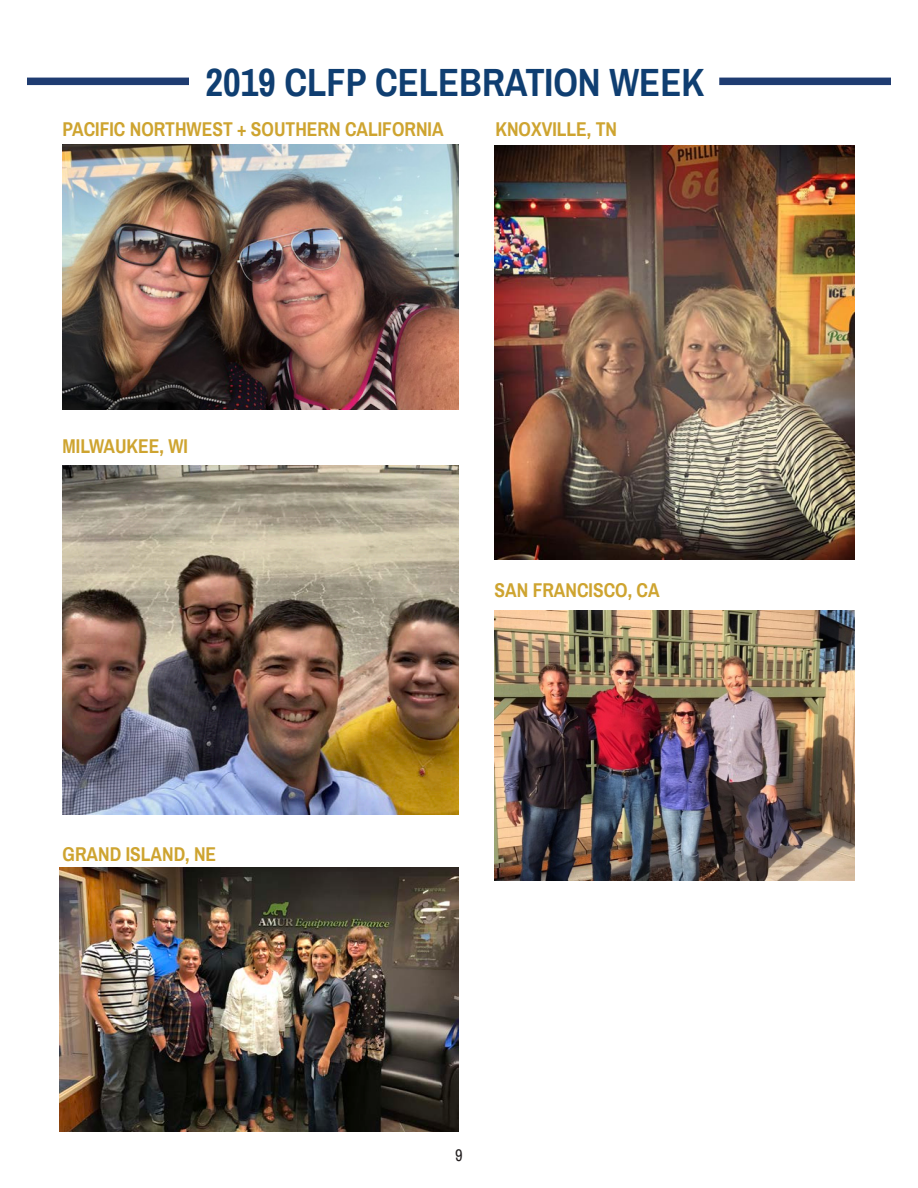
<style>
.page{position:relative;width:918px;height:1188px;background:#fff}
.page>*{position:absolute;margin:0;border:0;box-sizing:border-box;transform-origin:0 0}
.t1{font:700 38.55px "Archivo Narrow";color:#0f3e71}
.t2{font:700 19.5px "Archivo Narrow";color:#cea430}
.t3{font:16.5px "Archivo Narrow";color:#231f20}
</style>
<div class="page">
<img style="left:494px;top:611px;width:361px;height:270px">
<img style="left:494px;top:146px;width:361px;height:413px">
<img style="left:63px;top:145px;width:396px;height:264px">
<img style="left:63px;top:465px;width:396px;height:350px">
<img style="left:59px;top:868px;width:400px;height:264px">
<div style="left:719px;top:78px;width:172px;height:7px;background:#1f3c71"></div>
<div style="left:27px;top:78px;width:162px;height:7px;background:#1f3c71"></div>
<p class="t1" style="left:206px;top:56px;width:500px">2019 CLFP CELEBRATION WEEK</p>
<p class="t2" style="left:63px;top:116px;width:382px">PACIFIC NORTHWEST + SOUTHERN CALIFORNIA</p>
<p class="t2" style="left:495px;top:116px;width:123px">KNOXVILLE, TN</p>
<p class="t2" style="left:63px;top:432px;width:127px">MILWAUKEE, WI</p>
<p class="t2" style="left:63px;top:840px;width:155px">GRAND ISLAND, NE</p>
<p class="t2" style="left:494px;top:577px;width:167px">SAN FRANCISCO, CA</p>
<p class="t3" style="left:455px;top:1144px;width:9px">9</p>
</div>
